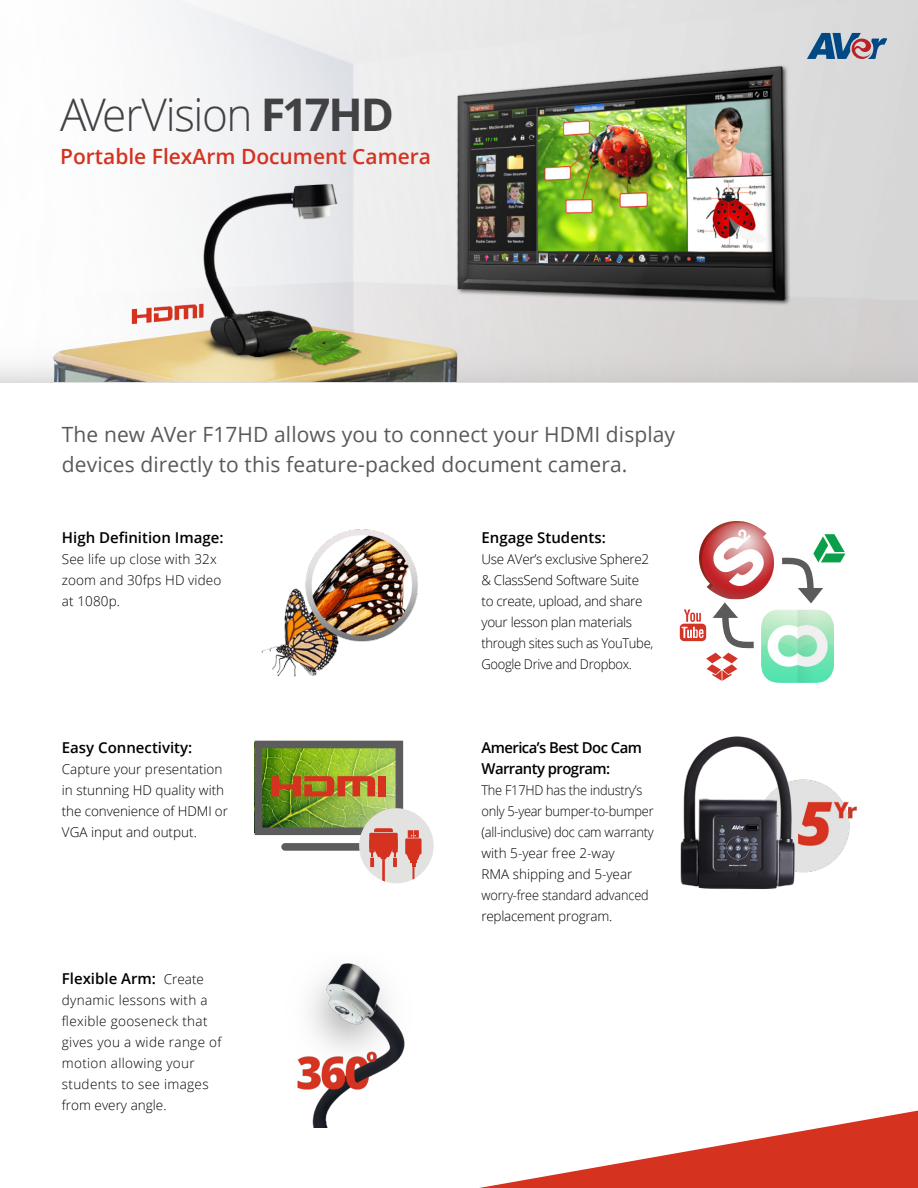
<style>
.page{position:relative;width:918px;height:1188px;background:#fff}
.page>*{position:absolute;margin:0;border:0;box-sizing:border-box;transform-origin:0 0}
.t1{font:300 45px "Open Sans";letter-spacing:-.03em;color:#414042}
.t2{font:21px/30px "Open Sans";letter-spacing:.005em;color:#595959}
.t3{font:600 21px "Open Sans";color:#d53220}
.t4{font:600 15px "Open Sans";color:#000}
.t5{font:600 15px/21px "Open Sans";letter-spacing:-.035em;color:#000}
.t6{font:300 13.5px/21px "Open Sans";letter-spacing:-.01em;color:#000}
.t7{font:300 13.5px/21px "Open Sans";letter-spacing:-.01em;color:#000;scale:.95 1}
.t8{font:300 13.5px/21px "Open Sans";letter-spacing:.025em;color:#000}
.t9{font:300 13.5px/21px "Open Sans";letter-spacing:.01em;color:#000}
.s1{font-weight:700}
.s2{font-weight:300;font-size:13.5px}
</style>
<div class="page">
<img style="left:0;top:0;width:918px;height:382px">
<svg style="left:807px;top:33px;width:80px;height:26px;background:#788aa4"></svg>
<svg style="left:479px;top:1111px;width:439px;height:77px"></svg>
<img style="left:261px;top:529px;width:157px;height:148px">
<div style="left:281px;top:843px;width:95px;height:8px;background:#5c5c5c;border-radius:4px"></div>
<div style="left:359px;top:808px;width:75px;height:75px;background:#e2e2e1;border-radius:50%"></div>
<div style="left:369px;top:833px;width:29px;height:16px;background:#d53220"></div>
<div style="left:369px;top:839px;width:6px;height:14px;background:#d53220"></div>
<div style="left:392px;top:839px;width:6px;height:14px;background:#d53220"></div>
<svg style="left:370px;top:849px;width:27px;height:32px"></svg>
<div style="left:405px;top:838px;width:17px;height:16px;background:#d53220"></div>
<img style="left:255px;top:741px;width:164px;height:97px">
<svg style="left:406px;top:854px;width:14px;height:26px"></svg>
<img style="left:297px;top:963px;width:108px;height:165px">
<svg style="left:680px;top:609px;width:74px;height:72px"></svg>
<svg style="left:786px;top:534px;width:59px;height:69px"></svg>
<img style="left:761px;top:610px;width:73px;height:73px">
<img style="left:699px;top:521px;width:87px;height:88px">
<img style="left:680px;top:736px;width:177px;height:153px">
<h1 class="t1" style="left:60px;top:84px;width:336px">AVerVision <span class="s1">F17HD</span></h1>
<h2 class="t3" style="left:60px;top:142px;width:372px">Portable FlexArm Document Camera</h2>
<h2 class="t2" style="left:62px;top:419px;width:615px">The new AVer F17HD allows you to connect your HDMI display devices directly to this feature-packed document camera.</h2>
<p class="t4" style="left:62px;top:527px;width:163px">High Definition Image:</p>
<p class="t9" style="left:62px;top:548px;width:161px">See life up close with 32x zoom and 30fps HD video at 1080p.</p>
<p class="t4" style="left:62px;top:737px;width:132px">Easy Connectivity:</p>
<p class="t6" style="left:62px;top:758px;width:168px">Capture your presentation in stunning HD quality with the convenience of HDMI or<br>VGA input and output.</p>
<p class="t4" style="left:62px;top:968px;width:144px">Flexible Arm: <span class="s2">Create</span></p>
<p class="t8" style="left:62px;top:989px;width:161px">dynamic lessons with a flexible gooseneck that gives you a wide range of motion allowing your students to see images from every angle.</p>
<p class="t4" style="left:482px;top:527px;width:126px">Engage Students:</p>
<p class="t6" style="left:482px;top:548px;width:173px">Use AVer’s exclusive Sphere2 &amp; ClassSend Software Suite to create, upload, and share your lesson plan materials through sites such as YouTube,<br>Google Drive and Dropbox.</p>
<p class="t5" style="left:482px;top:737px;width:162px">America’s Best Doc Cam<br>Warranty program:</p>
<p class="t7" style="left:482px;top:779px;width:183px">The F17HD has the industry’s only 5-year bumper-to-bumper (all-inclusive) doc cam warranty with 5-year free 2-way<br>RMA shipping and 5-year worry-free standard advanced replacement program.</p>
</div>
